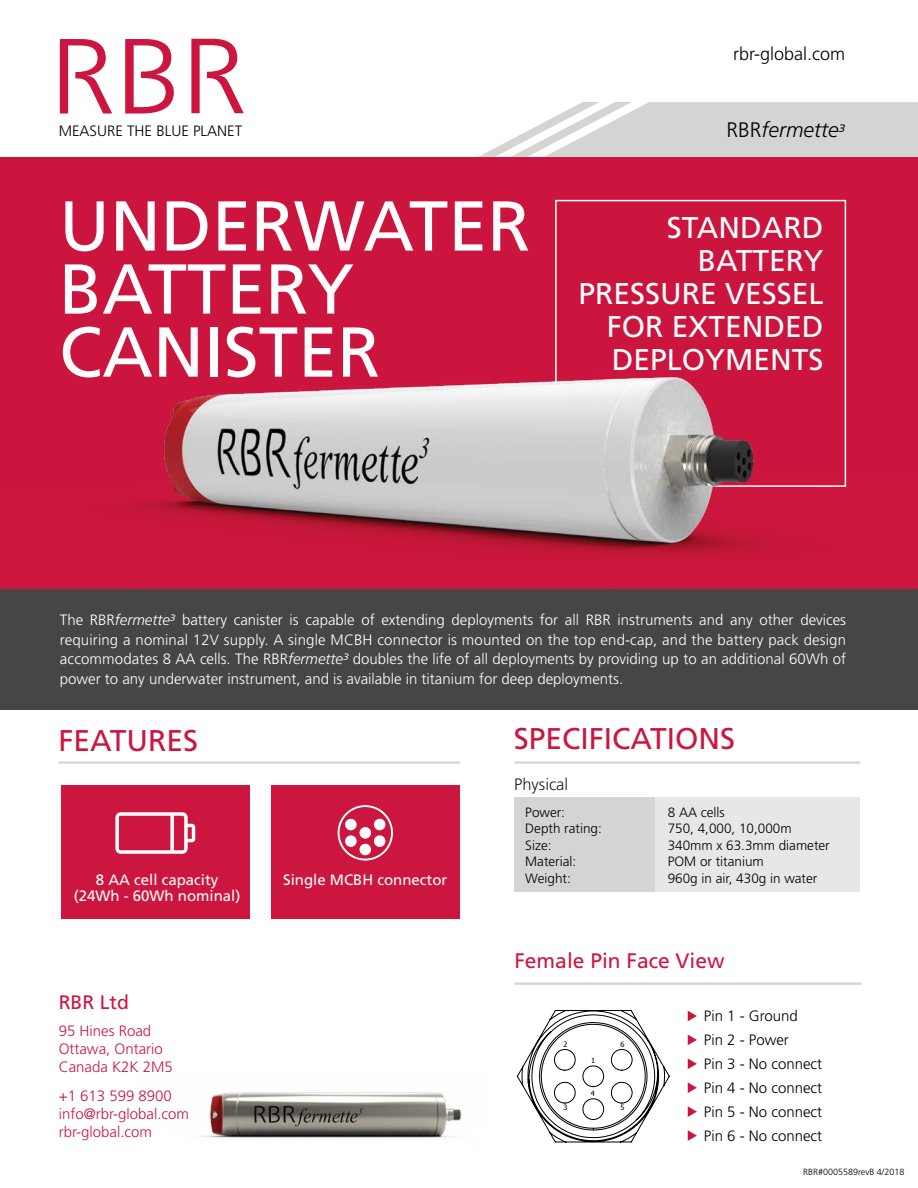
<style>
.page{position:relative;width:918px;height:1188px;background:#fff}
.page>*{position:absolute;margin:0;border:0;box-sizing:border-box;transform-origin:0 0}
.t1{font:70.5px/63px "Frutiger LT Std";color:#fff}
.t2{font:30px/33px "Frutiger LT Std";color:#fff;text-align:right}
.t3{font:30px "Frutiger LT Std";color:#cd163f}
.t4{font:21px "Frutiger LT Std";color:#cd163f}
.t5{font:italic 300 21px "Frutiger LT Std";color:#000}
.t6{font:19.5px "Frutiger LT Std";color:#cd163f}
.t7{font:300 18px "Frutiger LT Std";color:#000}
.t8{font:300 16.5px "Frutiger LT Std";color:#221f1f}
.t9{font:300 15px/19.5px "Frutiger LT Std";color:#fff;text-align:justify}
.t10{font:300 15px/24px "Frutiger LT Std";color:#000}
.t11{font:300 15px/18px "Frutiger LT Std";color:#cd163f}
.t12{font:15px "Frutiger LT Std";color:#fff}
.t13{font:300 13.5px "Frutiger LT Std";color:#000}
.t14{font:300 9px "Frutiger LT Std";color:#000}
.t15{font:7.35px "Tahoma";color:#000}
.s1{font-style:normal}
.s2{font-size:18px}
.s3{font-style:italic}
</style>
<div class="page">
<svg style="left:478px;top:102px;width:440px;height:55px"></svg>
<hr style="left:514px;top:983px;width:348px;height:2px;background:#d4d4d3">
<svg style="left:688px;top:1011px;width:9px;height:10px"></svg>
<svg style="left:688px;top:1035px;width:9px;height:10px"></svg>
<svg style="left:688px;top:1059px;width:9px;height:10px"></svg>
<svg style="left:688px;top:1082px;width:9px;height:11px"></svg>
<svg style="left:688px;top:1106px;width:9px;height:11px"></svg>
<svg style="left:688px;top:1130px;width:9px;height:11px"></svg>
<svg style="left:516px;top:1010px;width:154px;height:133px"></svg>
<div style="left:0;top:590px;width:918px;height:120px;background:#464647"></div>
<div style="left:655px;top:798px;width:205px;height:94px;background:#e6e7e8"></div>
<div style="left:514px;top:798px;width:141px;height:94px;background:#d4d4d3"></div>
<div style="left:61px;top:786px;width:188px;height:133px;background:#cd163f"></div>
<div style="left:272px;top:786px;width:188px;height:133px;background:#cd163f"></div>
<svg style="left:115px;top:812px;width:80px;height:42px"></svg>
<svg style="left:338px;top:805px;width:55px;height:56px"></svg>
<img style="left:0;top:157px;width:918px;height:433px">
<hr style="left:514px;top:761px;width:346px;height:3px;background:#d4d4d3">
<hr style="left:59px;top:761px;width:401px;height:3px;background:#d4d4d3">
<svg style="left:125px;top:39px;width:49px;height:75px"></svg>
<svg style="left:60px;top:39px;width:52px;height:75px"></svg>
<svg style="left:191px;top:39px;width:53px;height:74px"></svg>
<img style="left:202px;top:1092px;width:260px;height:46px">
<p class="t10" style="left:59px;top:120px;width:185px">MEASURE THE BLUE PLANET</p>
<h1 class="t1" style="left:59px;top:195px;width:473px">UNDERWATER<br>BATTERY<br>CANISTER</h1>
<p class="t7" style="left:733px;top:43px;width:114px">rbr-global.com</p>
<h3 class="t5" style="left:727px;top:118px;width:120px"><span class="s1">RBR</span>fermette<span class="s2">³</span></h3>
<h2 class="t2" style="left:578px;top:211px;width:247px">STANDARD<br>BATTERY<br>PRESSURE VESSEL<br>FOR EXTENDED<br>DEPLOYMENTS</h2>
<p class="t9" style="left:60px;top:611px;width:788px">The RBR<span class="s3">fermette³</span> battery canister is capable of extending deployments for all RBR instruments and any other devices requiring a nominal 12V supply. A single MCBH connector is mounted on the top end-cap, and the battery pack design accommodates 8 AA cells. The RBR<span class="s3">fermette³</span> doubles the life of all deployments by providing up to an additional 60Wh of power to any underwater instrument, and is available in titanium for deep deployments.</p>
<h2 class="t3" style="left:59px;top:723px;width:141px">FEATURES</h2>
<h2 class="t3" style="left:514px;top:721px;width:223px">SPECIFICATIONS</h2>
<p class="t8" style="left:514px;top:775px;width:56px">Physical</p>
<p class="t13" style="left:525px;top:804px;width:41px">Power:</p>
<p class="t13" style="left:668px;top:804px;width:59px">8 AA cells</p>
<p class="t13" style="left:525px;top:821px;width:78px">Depth rating:</p>
<p class="t13" style="left:668px;top:821px;width:125px">750, 4,000, 10,000m</p>
<p class="t13" style="left:525px;top:837px;width:28px">Size:</p>
<p class="t13" style="left:668px;top:837px;width:164px">340mm x 63.3mm diameter</p>
<p class="t13" style="left:525px;top:854px;width:52px">Material:</p>
<p class="t13" style="left:668px;top:854px;width:97px">POM or titanium</p>
<p class="t12" style="left:96px;top:871px;width:124px">8 AA cell capacity</p>
<p class="t13" style="left:525px;top:870px;width:47px">Weight:</p>
<p class="t13" style="left:668px;top:870px;width:151px">960g in air, 430g in water</p>
<p class="t12" style="left:74px;top:887px;width:168px">(24Wh - 60Wh nominal)</p>
<p class="t12" style="left:283px;top:871px;width:166px">Single MCBH connector</p>
<h3 class="t6" style="left:59px;top:991px;width:72px">RBR Ltd</h3>
<p class="t11" style="left:59px;top:1022px;width:116px">95 Hines Road<br>Ottawa, Ontario<br>Canada K2K 2M5</p>
<p class="t11" style="left:59px;top:1087px;width:132px">+1 613 599 8900 info@rbr-global.com rbr-global.com</p>
<h3 class="t4" style="left:514px;top:948px;width:212px">Female Pin Face View</h3>
<p class="t15" style="left:563px;top:1039px;width:5px">2</p>
<p class="t15" style="left:591px;top:1056px;width:5px">1</p>
<p class="t15" style="left:591px;top:1088px;width:5px">4</p>
<p class="t15" style="left:620px;top:1039px;width:5px">6</p>
<p class="t15" style="left:563px;top:1103px;width:5px">3</p>
<p class="t15" style="left:620px;top:1103px;width:5px">5</p>
<p class="t10" style="left:704px;top:1004px;width:120px">Pin 1 - Ground<br>Pin 2 - Power<br>Pin 3 - No connect<br>Pin 4 - No connect<br>Pin 5 - No connect<br>Pin 6 - No connect</p>
<p class="t14" style="left:803px;top:1166px;width:103px">RBR#0005589revB 4/2018</p>
</div>
